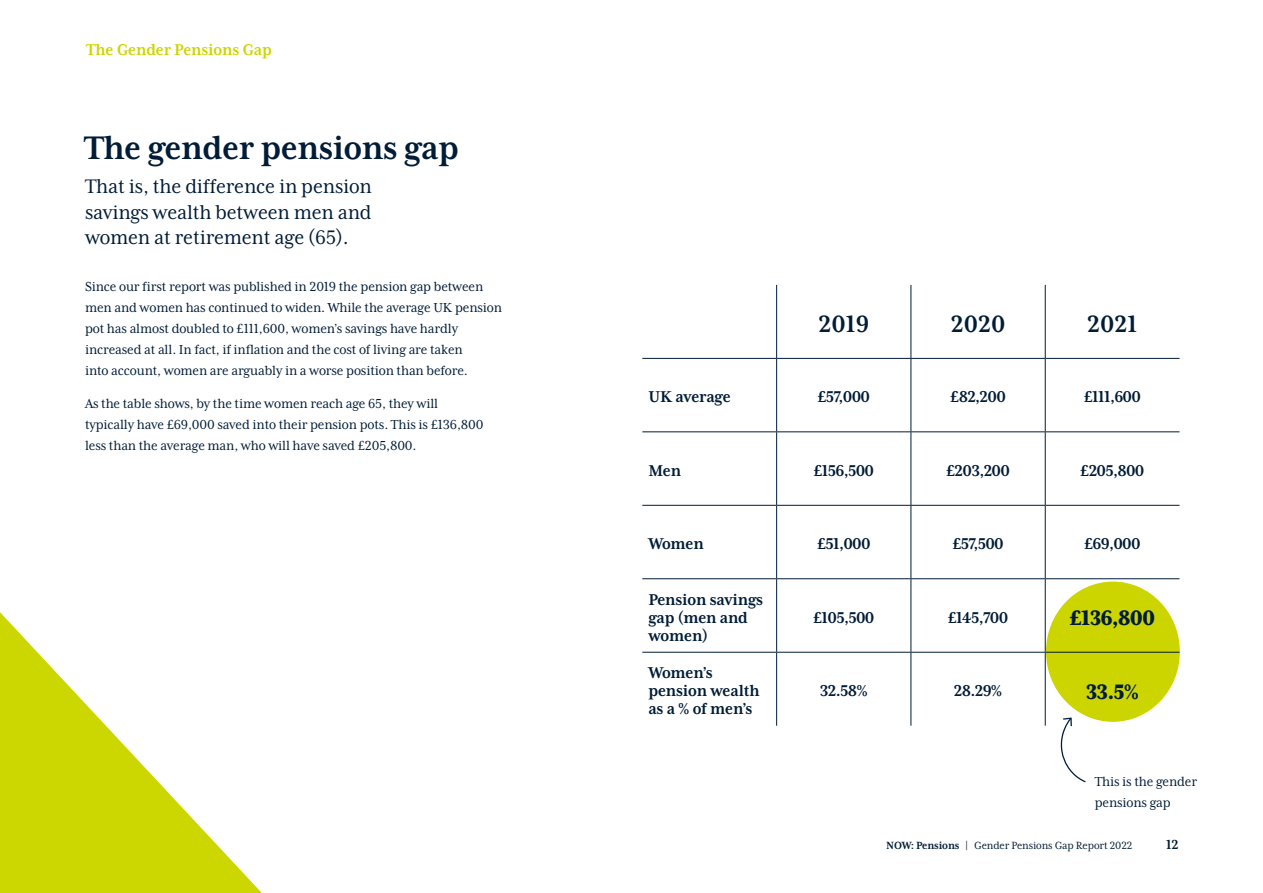
<style>
.page{position:relative;width:1263px;height:893px;background:#fff}
.page>*{position:absolute;margin:0;border:0;box-sizing:border-box;transform-origin:0 0}
.t1{font:700 37.5px "Mrs Eaves XL Serif Nar OT";letter-spacing:-.01em;color:#001c36}
.t2{font:700 27px "Mrs Eaves XL Serif Nar OT";color:#001c36}
.t3{font:800 24px "Mrs Eaves XL Serif Nar OT";letter-spacing:-.04em;color:#001c36}
.t4{font:22.5px/25.5px "Mrs Eaves XL Serif Nar OT";letter-spacing:-.01em;color:#001c36;text-align:justify}
.t5{font:700 18px/18px "Mrs Eaves XL Serif Nar OT";letter-spacing:-.02em;color:#001c36}
.t6{font:700 18px "Mrs Eaves XL Serif Nar OT";letter-spacing:-.01em;color:#cdd500}
.t7{font:15px/21px "Mrs Eaves XL Serif Nar OT";letter-spacing:-.01em;color:#001c36}
.t8{font:700 15px "Mrs Eaves XL Serif Nar OT";color:#001c36}
.t9{font:12px "Mrs Eaves XL Serif Nar OT";letter-spacing:-.01em;color:#001c36}
.s1{font-weight:700}
</style>
<div class="page">
<svg style="left:0;top:612px;width:262px;height:281px"></svg>
<div style="left:1046px;top:582px;width:134px;height:140px;background:#cdd500;border-radius:50%"></div>
<hr style="left:776px;top:285px;width:1px;height:73px;background:#001c36">
<hr style="left:910px;top:285px;width:1px;height:73px;background:#001c36">
<hr style="left:1045px;top:285px;width:1px;height:73px;background:#001c36">
<hr style="left:642px;top:358px;width:135px;height:1px;background:#001c36">
<hr style="left:777px;top:358px;width:134px;height:1px;background:#001c36">
<hr style="left:776px;top:359px;width:1px;height:72px;background:#001c36">
<hr style="left:911px;top:358px;width:134px;height:1px;background:#001c36">
<hr style="left:910px;top:359px;width:1px;height:72px;background:#001c36">
<hr style="left:1045px;top:358px;width:134px;height:1px;background:#001c36">
<hr style="left:1045px;top:359px;width:1px;height:72px;background:#001c36">
<hr style="left:642px;top:431px;width:135px;height:1px;background:#001c36">
<hr style="left:777px;top:431px;width:134px;height:1px;background:#001c36">
<hr style="left:776px;top:432px;width:1px;height:73px;background:#001c36">
<hr style="left:911px;top:431px;width:134px;height:1px;background:#001c36">
<hr style="left:910px;top:432px;width:1px;height:73px;background:#001c36">
<hr style="left:1045px;top:431px;width:134px;height:1px;background:#001c36">
<hr style="left:1045px;top:432px;width:1px;height:73px;background:#001c36">
<hr style="left:642px;top:505px;width:135px;height:1px;background:#001c36">
<hr style="left:777px;top:505px;width:134px;height:1px;background:#001c36">
<hr style="left:776px;top:506px;width:1px;height:72px;background:#001c36">
<hr style="left:911px;top:505px;width:134px;height:1px;background:#001c36">
<hr style="left:910px;top:506px;width:1px;height:72px;background:#001c36">
<hr style="left:1045px;top:505px;width:134px;height:1px;background:#001c36">
<hr style="left:1045px;top:506px;width:1px;height:72px;background:#001c36">
<hr style="left:642px;top:578px;width:135px;height:1px;background:#001c36">
<hr style="left:777px;top:578px;width:134px;height:1px;background:#001c36">
<hr style="left:776px;top:579px;width:1px;height:73px;background:#001c36">
<hr style="left:911px;top:578px;width:134px;height:1px;background:#001c36">
<hr style="left:910px;top:579px;width:1px;height:73px;background:#001c36">
<hr style="left:1045px;top:578px;width:134px;height:1px;background:#001c36">
<hr style="left:1045px;top:579px;width:1px;height:73px;background:#001c36">
<hr style="left:642px;top:652px;width:135px;height:1px;background:#001c36">
<hr style="left:777px;top:652px;width:134px;height:1px;background:#001c36">
<hr style="left:776px;top:653px;width:1px;height:73px;background:#001c36">
<hr style="left:911px;top:652px;width:134px;height:1px;background:#001c36">
<hr style="left:910px;top:653px;width:1px;height:73px;background:#001c36">
<hr style="left:1045px;top:652px;width:134px;height:1px;background:#001c36">
<hr style="left:1045px;top:653px;width:1px;height:73px;background:#001c36">
<svg style="left:1060px;top:716px;width:27px;height:67px"></svg>
<p class="t6" style="left:86px;top:41px;width:187px">The Gender Pensions Gap</p>
<h1 class="t1" style="left:84px;top:129px;width:376px">The gender pensions gap</h1>
<h3 class="t4" style="left:85px;top:174px;width:288px">That is, the difference in pension savings wealth between men and women at retirement age (65).</h3>
<p class="t7" style="left:85px;top:276px;width:419px">Since our first report was published in 2019 the pension gap between men and women has continued to widen. While the average UK pension pot has almost doubled to £111,600, women’s savings have hardly increased at all. In fact, if inflation and the cost of living are taken<br>into account, women are arguably in a worse position than before.</p>
<p class="t7" style="left:85px;top:393px;width:400px">As the table shows, by the time women reach age 65, they will typically have £69,000 saved into their pension pots. This is £136,800 less than the average man, who will have saved £205,800.</p>
<h2 class="t2" style="left:818px;top:311px;width:52px">2019</h2>
<h2 class="t2" style="left:951px;top:311px;width:56px">2020</h2>
<h2 class="t2" style="left:1087px;top:311px;width:52px">2021</h2>
<p class="t5" style="left:648px;top:388px;width:84px">UK average</p>
<p class="t5" style="left:817px;top:388px;width:54px">£57,000</p>
<p class="t5" style="left:950px;top:388px;width:57px">£82,200</p>
<p class="t5" style="left:1084px;top:388px;width:59px">£111,600</p>
<p class="t5" style="left:648px;top:461px;width:34px">Men</p>
<p class="t5" style="left:813px;top:461px;width:62px">£156,500</p>
<p class="t5" style="left:946px;top:461px;width:65px">£203,200</p>
<p class="t5" style="left:1080px;top:461px;width:66px">£205,800</p>
<p class="t5" style="left:648px;top:535px;width:57px">Women</p>
<p class="t5" style="left:817px;top:535px;width:55px">£51,000</p>
<p class="t5" style="left:952px;top:535px;width:53px">£57,500</p>
<p class="t5" style="left:1084px;top:535px;width:58px">£69,000</p>
<p class="t5" style="left:648px;top:590px;width:116px">Pension savings gap (men and women)</p>
<p class="t5" style="left:648px;top:664px;width:113px">Women’s pension wealth as a % of men’s</p>
<p class="t5" style="left:813px;top:608px;width:63px">£105,500</p>
<p class="t5" style="left:948px;top:608px;width:62px">£145,700</p>
<h3 class="t3" style="left:1069px;top:606px;width:87px">£136,800</h3>
<p class="t5" style="left:820px;top:682px;width:49px">32.58%</p>
<p class="t5" style="left:954px;top:682px;width:50px">28.29%</p>
<h3 class="t3" style="left:1086px;top:679px;width:55px">33.5%</h3>
<p class="t7" style="left:1095px;top:771px;width:104px">This is the gender pensions gap</p>
<p class="t9" style="left:886px;top:839px;width:248px"><span class="s1">NOW: Pensions |</span> Gender Pensions Gap Report 2022</p>
<p class="t8" style="left:1166px;top:837px;width:14px">12</p>
</div>
